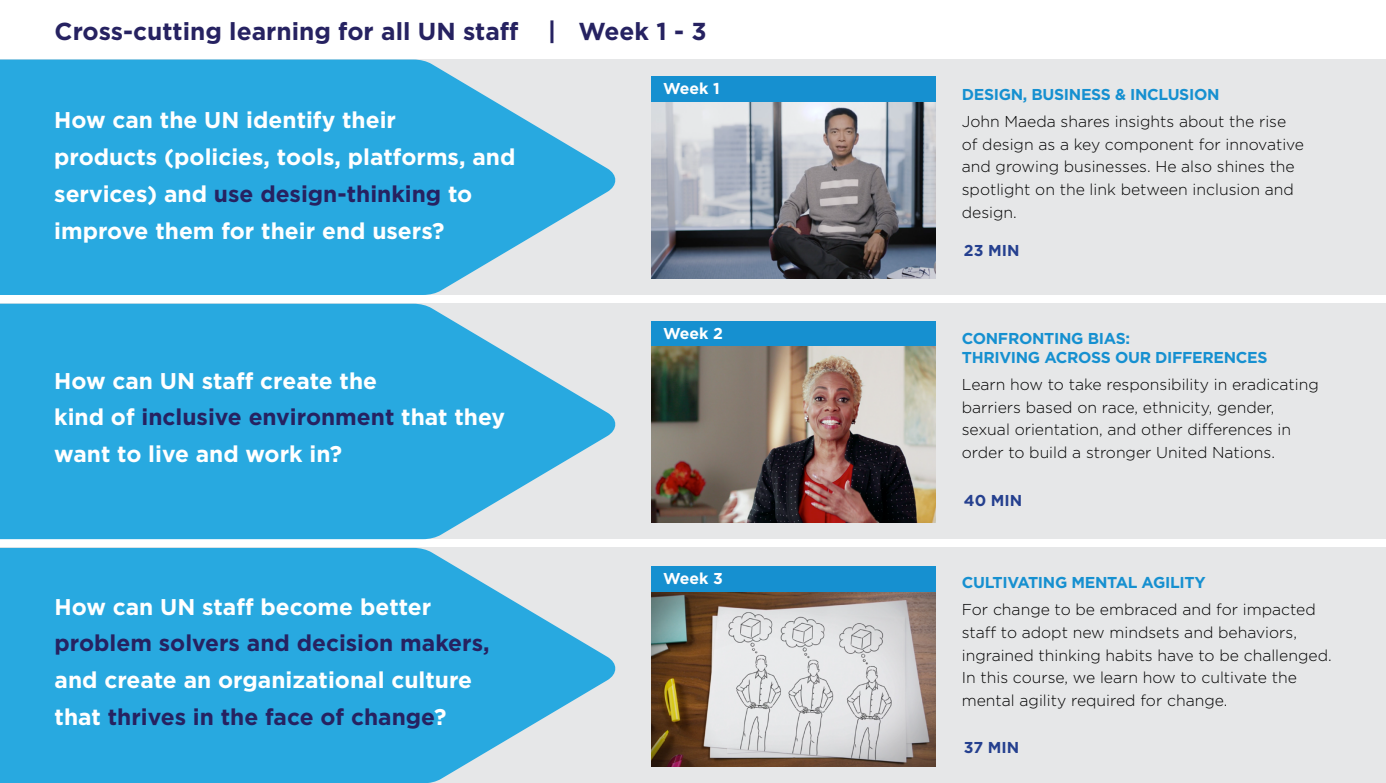
<style>
.page{position:relative;width:1386px;height:783px;background:#fff}
.page>*{position:absolute;margin:0;border:0;box-sizing:border-box;transform-origin:0 0}
.t1{font:700 24.5px "Gotham";color:#262261}
.t2{font:700 22.75px/36.8px "Gotham";color:#fff}
.t3{font:300 15.75px/22.8px "Gotham";color:#000}
.Resource_Header{font:700 15.75px/18.9px "Gotham";letter-spacing:-.02em;color:#1690d0}
.t4{font:700 15.75px "Gotham";color:#25408f}
.t5{font:700 15.75px "Gotham";color:#fff}
.s1{color:#262261}
</style>
<div class="page">
<div style="left:0;top:547px;width:1386px;height:235px;background:#e6e7e8"></div>
<svg style="left:0;top:547px;width:616px;height:235px;background:#43b1e1"></svg>
<img style="left:651px;top:591px;width:284px;height:175px">
<div style="left:0;top:60px;width:1386px;height:235px;background:#e6e7e8"></div>
<svg style="left:0;top:59px;width:618px;height:236px;background:#43b1e1"></svg>
<img style="left:651px;top:103px;width:284px;height:175px">
<div style="left:651px;top:76px;width:284px;height:26px;background:#1690d0"></div>
<div style="left:0;top:303px;width:1386px;height:236px;background:#e6e7e8"></div>
<div style="left:651px;top:321px;width:284px;height:25px;background:#1690d0"></div>
<svg style="left:0;top:303px;width:616px;height:236px;background:#43b1e1"></svg>
<img style="left:651px;top:346px;width:284px;height:176px">
<div style="left:651px;top:565px;width:284px;height:26px;background:#1690d0"></div>
<p class="t1" style="left:55px;top:17px;width:654px">Cross-cutting learning for all UN staff | Week 1 - 3</p>
<p class="t2" style="left:54px;top:101px;width:463px">How can the UN identify their<br>products (policies, tools, platforms, and services) and <span class="s1">use design-thinking</span> to improve them for their end users?</p>
<p class="t5" style="left:663px;top:80px;width:58px">Week 1</p>
<p class="Resource_Header" style="left:962px;top:84px;width:259px">DESIGN, BUSINESS &amp; INCLUSION</p>
<p class="t3" style="left:962px;top:110px;width:344px">John Maeda shares insights about the rise of design as a key component for innovative and growing businesses. He also shines the spotlight on the link between inclusion and design.</p>
<p class="t4" style="left:964px;top:241px;width:57px">23 MIN</p>
<p class="t2" style="left:54px;top:361px;width:452px">How can UN staff create the<br>kind of <span class="s1">inclusive environment</span> that they want to live and work in?</p>
<p class="t2" style="left:55px;top:587px;width:437px">How can UN staff become better <span class="s1">problem solvers and decision makers, </span>and create an organizational culture that <span class="s1">thrives in the face of change</span>?</p>
<p class="t5" style="left:663px;top:324px;width:61px">Week 2</p>
<p class="Resource_Header" style="left:962px;top:328px;width:307px">CONFRONTING BIAS:<br>THRIVING ACROSS OUR DIFFERENCES</p>
<p class="t3" style="left:962px;top:372px;width:358px">Learn how to take responsibility in eradicating barriers based on race, ethnicity, gender, sexual orientation, and other differences in order to build a stronger United Nations.</p>
<p class="t4" style="left:964px;top:491px;width:60px">40 MIN</p>
<p class="t5" style="left:663px;top:569px;width:61px">Week 3</p>
<p class="Resource_Header" style="left:962px;top:572px;width:245px">CULTIVATING MENTAL AGILITY</p>
<p class="t3" style="left:962px;top:597px;width:371px">For change to be embraced and for impacted staff to adopt new mindsets and behaviors, ingrained thinking habits have to be challenged.<br>In this course, we learn how to cultivate the mental agility required for change.</p>
<p class="t4" style="left:964px;top:737px;width:57px">37 MIN</p>
</div>
